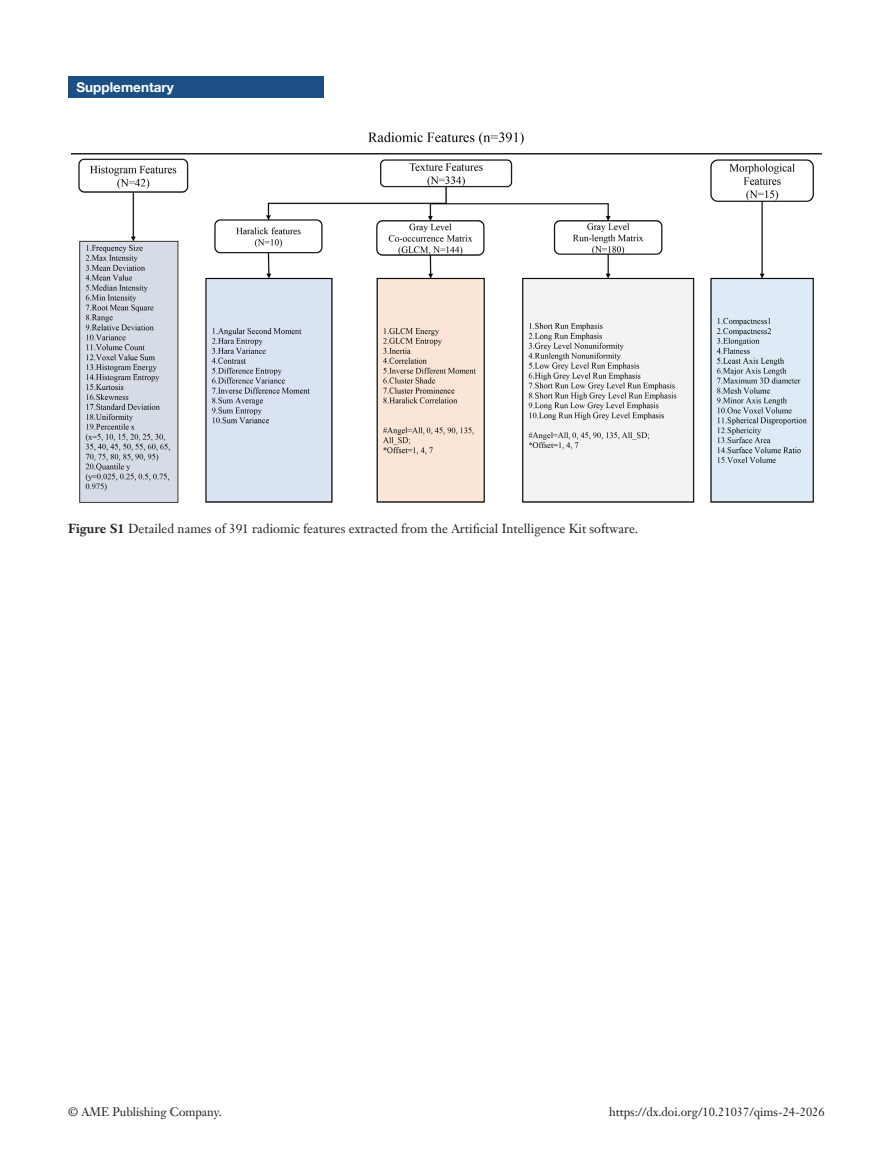
<style>
.page{position:relative;width:893px;height:1170px;background:#fff}
.page>*{position:absolute;margin:0;border:0;box-sizing:border-box;transform-origin:0 0}
.栏目{font:700 13.5px "Helvetica Neue LT Pro";color:#fff}
.t1{font:12.75px "Janson Text LT";color:#231f20}
.t2{font:12px "Janson Text LT";color:#231f20}
.s1{font-weight:700}
</style>
<div class="page">
<img style="left:71px;top:132px;width:751px;height:371px">
<div style="left:68px;top:77px;width:255px;height:21px;background:#1c5085"></div>
<p class="栏目" style="left:77px;top:79px;width:99px">Supplementary</p>
<p class="t1" style="left:68px;top:520px;width:572px"><span class="s1">Figure S1</span> Detailed names of 391 radiomic features extracted from the Artificial Intelligence Kit software.</p>
<p class="t2" style="left:68px;top:1104px;width:155px">© AME Publishing Company.</p>
<p class="t2" style="left:609px;top:1104px;width:217px">https://dx.doi.org/10.21037/qims-24-2026</p>
</div>
